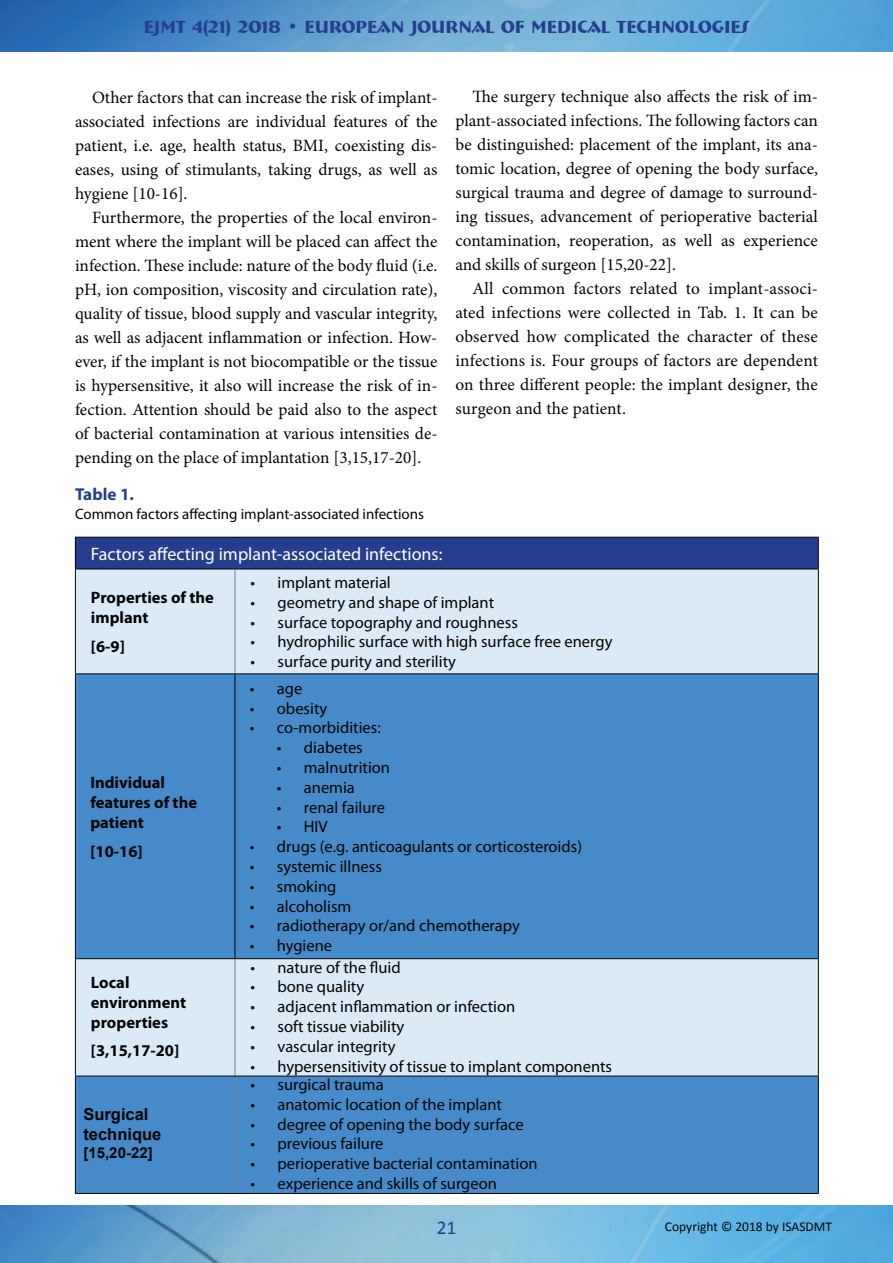
<style>
.page{position:relative;width:893px;height:1263px;background:#fff}
.page>*{position:absolute;margin:0;border:0;box-sizing:border-box;transform-origin:0 0}
.t1{font:19.5px "Calibri";color:#253f8e}
.t2{font:700 18px "Bremen BT";color:#253f8e}
.t3{font:18px "Myriad Pro";color:#fff}
.t4{font:17.25px/24px "Minion Pro";color:#040503;text-align:justify}
.t5{font:700 17.25px "Myriad Pro";color:#253f8e}
.t6{font:16.5px "Myriad Pro";color:#040503}
.t7{font:700 16.5px/19.8px "Myriad Pro";color:#040503}
.t8{font:700 16.5px/19.8px "Arial";color:#040503}
.t9{font:15px "Myriad Pro";color:#040503}
.t10{font:700 15px "Arial";color:#040503}
.t11{font:13.5px "Calibri";color:#040503}
</style>
<div class="page">
<img style="left:0;top:0;width:893px;height:52px">
<img style="left:0;top:1205px;width:893px;height:58px">
<div style="left:75px;top:537px;width:743px;height:32px;background:#253f8e"></div>
<div style="left:76px;top:570px;width:742px;height:103px;background:#daeaf6"></div>
<svg style="left:76px;top:674px;width:742px;height:519px;background:#679fd2"></svg>
<hr style="left:235px;top:674px;width:1px;height:284px;background:#040503">
<hr style="left:235px;top:569px;width:1px;height:104px;background:#7f807f">
<hr style="left:235px;top:959px;width:1px;height:117px;background:#7f807f">
<hr style="left:235px;top:1076px;width:1px;height:117px;background:#7f807f">
<hr style="left:75px;top:569px;width:160px;height:1px;background:#040503">
<hr style="left:235px;top:569px;width:584px;height:1px;background:#040503">
<hr style="left:75px;top:1076px;width:160px;height:1px;background:#040503">
<hr style="left:235px;top:1076px;width:584px;height:1px;background:#040503">
<hr style="left:75px;top:537px;width:160px;height:1px;background:#040503">
<hr style="left:75px;top:538px;width:1px;height:31px;background:#040503">
<hr style="left:235px;top:537px;width:584px;height:1px;background:#040503">
<hr style="left:818px;top:538px;width:1px;height:31px;background:#040503">
<hr style="left:75px;top:569px;width:1px;height:104px;background:#040503">
<hr style="left:818px;top:569px;width:1px;height:104px;background:#040503">
<hr style="left:75px;top:959px;width:1px;height:117px;background:#040503">
<hr style="left:818px;top:959px;width:1px;height:117px;background:#040503">
<hr style="left:75px;top:1076px;width:1px;height:117px;background:#040503">
<hr style="left:818px;top:1076px;width:1px;height:117px;background:#040503">
<hr style="left:75px;top:1193px;width:160px;height:1px;background:#040503">
<hr style="left:235px;top:1193px;width:584px;height:1px;background:#040503">
<hr style="left:75px;top:673px;width:160px;height:1px;background:#040503">
<hr style="left:75px;top:674px;width:1px;height:284px;background:#040503">
<hr style="left:235px;top:673px;width:584px;height:1px;background:#040503">
<hr style="left:818px;top:674px;width:1px;height:284px;background:#040503">
<hr style="left:75px;top:958px;width:160px;height:1px;background:#040503">
<hr style="left:235px;top:958px;width:584px;height:1px;background:#040503">
<p class="t2" style="left:144px;top:15px;width:607px">EJMT 4(21) 2018 • EUROPEAN JOURNAL OF MEDICAL TECHNOLOGIES</p>
<p class="t4" style="left:75px;top:85px;width:364px;text-indent:17px">Other factors that can increase the risk of implant&shy;associated infections are individual features of the patient, i.e. age, health status, BMI, coexisting dis&shy;eases, using of stimulants, taking drugs, as well as hygiene [10-16].</p>
<p class="t4" style="left:75px;top:205px;width:364px;text-indent:17px">Furthermore, the properties of the local environ&shy;ment where the implant will be placed can affect the infection. These include: nature of the body fluid (i.e. pH, ion composition, viscosity and circulation rate), quality of tissue, blood supply and vascular integrity, as well as adjacent inflammation or infection. How&shy;ever, if the implant is not biocompatible or the tissue is hypersensitive, it also will increase the risk of in&shy;fection. Attention should be paid also to the aspect of bacterial contamination at various intensities de&shy;pending on the place of implantation [3,15,17-20].</p>
<p class="t4" style="left:455px;top:85px;width:364px;text-indent:17px">The surgery technique also affects the risk of im&shy;plant-associated infections. The following factors can be distinguished: placement of the implant, its ana&shy;tomic location, degree of opening the body surface, surgical trauma and degree of damage to surround&shy;ing tissues, advancement of perioperative bacterial contamination, reoperation, as well as experience and skills of surgeon [15,20-22].</p>
<p class="t4" style="left:455px;top:277px;width:364px;text-indent:17px">All common factors related to implant-associ&shy;ated infections were collected in Tab. 1. It can be observed how complicated the character of these infections is. Four groups of factors are dependent on three different people: the implant designer, the surgeon and the patient.</p>
<p class="t5" style="left:75px;top:483px;width:61px">Table 1.</p>
<p class="t9" style="left:75px;top:504px;width:351px">Common factors affecting implant-associated infections</p>
<p class="t3" style="left:91px;top:543px;width:353px">Factors affecting implant-associated infections:</p>
<p class="t7" style="left:91px;top:587px;width:125px">Properties of the implant</p>
<p class="t7" style="left:91px;top:636px;width:35px">[6-9]</p>
<p class="t6" style="left:250px;top:572px;width:142px">• implant material</p>
<p class="t6" style="left:250px;top:592px;width:245px">• geometry and shape of implant</p>
<p class="t6" style="left:250px;top:612px;width:269px">• surface topography and roughness</p>
<p class="t6" style="left:250px;top:632px;width:363px">• hydrophilic surface with high surface free energy</p>
<p class="t6" style="left:250px;top:651px;width:207px">• surface purity and sterility</p>
<p class="t7" style="left:90px;top:772px;width:108px">Individual features of the patient</p>
<p class="t7" style="left:90px;top:841px;width:54px">[10-16]</p>
<p class="t7" style="left:91px;top:972px;width:97px">Local environment properties</p>
<p class="t7" style="left:91px;top:1040px;width:90px">[3,15,17-20]</p>
<p class="t8" style="left:83px;top:1105px;width:79px">Surgical technique</p>
<p class="t10" style="left:83px;top:1143px;width:71px">[15,20-22]</p>
<p class="t6" style="left:250px;top:678px;width:54px">• age</p>
<p class="t6" style="left:250px;top:698px;width:79px">• obesity</p>
<p class="t6" style="left:250px;top:718px;width:132px">• co-morbidities:</p>
<p class="t6" style="left:277px;top:737px;width:87px">• diabetes</p>
<p class="t6" style="left:277px;top:757px;width:115px">• malnutrition</p>
<p class="t6" style="left:277px;top:777px;width:79px">• anemia</p>
<p class="t6" style="left:277px;top:797px;width:110px">• renal failure</p>
<p class="t6" style="left:277px;top:817px;width:52px">• HIV</p>
<p class="t6" style="left:250px;top:836px;width:334px">• drugs (e.g. anticoagulants or corticosteroids)</p>
<p class="t6" style="left:250px;top:856px;width:134px">• systemic illness</p>
<p class="t6" style="left:250px;top:876px;width:88px">• smoking</p>
<p class="t6" style="left:250px;top:896px;width:103px">• alcoholism</p>
<p class="t6" style="left:250px;top:916px;width:272px">• radiotherapy or/and chemotherapy</p>
<p class="t6" style="left:250px;top:935px;width:84px">• hygiene</p>
<p class="t6" style="left:250px;top:957px;width:152px">• nature of the fluid</p>
<p class="t6" style="left:250px;top:977px;width:115px">• bone quality</p>
<p class="t6" style="left:250px;top:996px;width:266px">• adjacent inflammation or infection</p>
<p class="t6" style="left:250px;top:1016px;width:155px">• soft tissue viability</p>
<p class="t6" style="left:250px;top:1036px;width:146px">• vascular integrity</p>
<p class="t6" style="left:250px;top:1056px;width:363px">• hypersensitivity of tissue to implant components</p>
<p class="t6" style="left:250px;top:1074px;width:135px">• surgical trauma</p>
<p class="t6" style="left:250px;top:1094px;width:253px">• anatomic location of the implant</p>
<p class="t6" style="left:250px;top:1114px;width:275px">• degree of opening the body surface</p>
<p class="t6" style="left:250px;top:1133px;width:134px">• previous failure</p>
<p class="t6" style="left:250px;top:1153px;width:289px">• perioperative bacterial contamination</p>
<p class="t6" style="left:250px;top:1173px;width:248px">• experience and skills of surgeon</p>
<p class="t1" style="left:437px;top:1215px;width:21px">21</p>
<p class="t11" style="left:665px;top:1218px;width:169px">Copyright © 2018 by ISASDMT</p>
</div>
